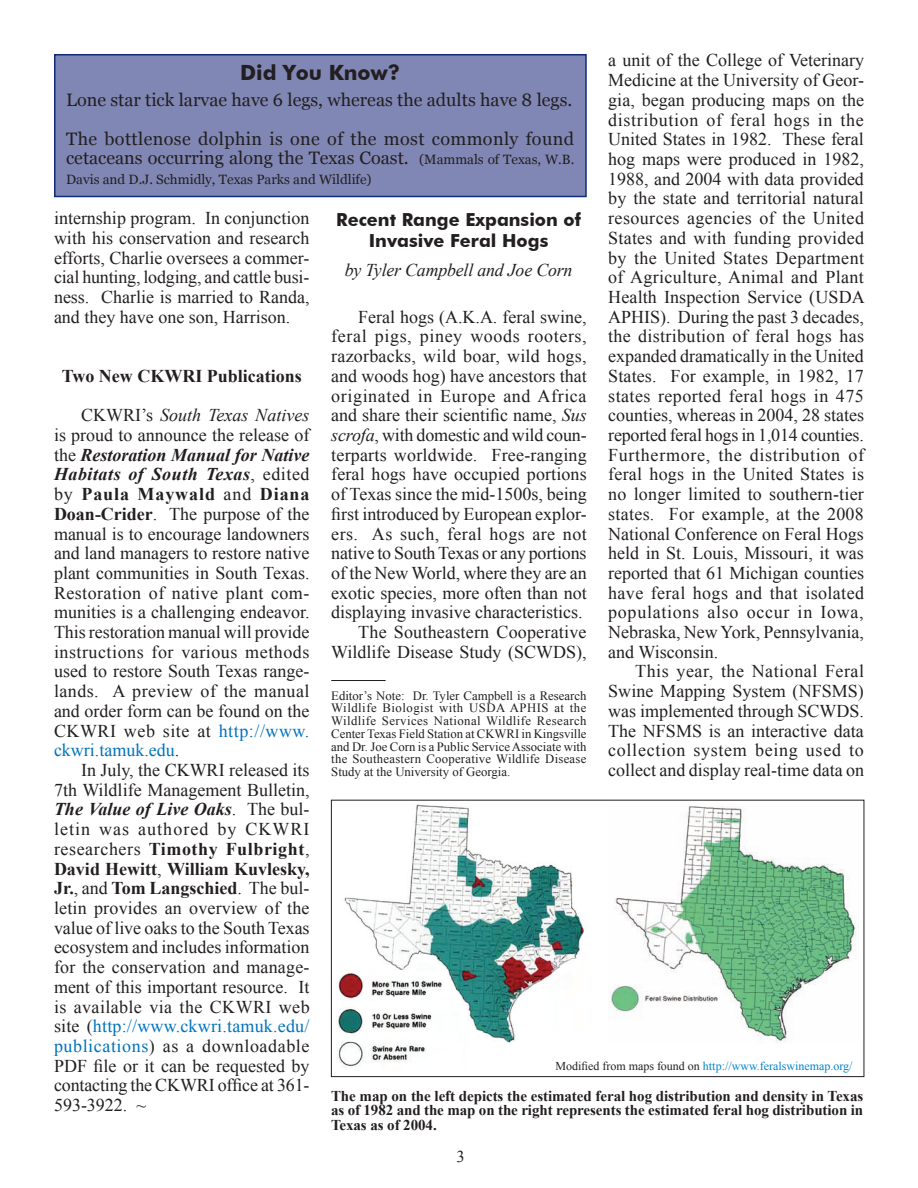
<style>
.page{position:relative;width:918px;height:1188px;background:#fff}
.page>*{position:absolute;margin:0;border:0;box-sizing:border-box;transform-origin:0 0}
.t1{font:700 21px "Futura BT";color:#231f20}
.t2{font:18px/19.6px "Times New Roman";color:#231f20;text-align:justify}
.t3{font:18px/19.5px "Georgia";letter-spacing:.02em;color:#231f20}
.t4{font:18px "Georgia";color:#231f20}
.t5{font:700 18px/21px "Futura BT";color:#231f20;text-align:center}
.t6{font:italic 18px "Times New Roman";letter-spacing:-.01em;color:#231f20}
.t7{font:700 18px "Times New Roman";color:#231f20}
.t8{font:16.5px "Times New Roman";color:#231f20}
.t9{font:700 15px/14.2px "Times New Roman";letter-spacing:-.005em;color:#231f20;text-align:justify}
.t10{font:13.5px "Georgia";color:#231f20}
.t11{font:12.75px/12.8px "Times New Roman";color:#231f20;text-align:justify}
.t12{font:12px "Times New Roman";color:#0084ca}
.s1{font-size:13.5px}
.s2{font-style:italic}
.s3{font-weight:700;font-style:italic}
.s4{font-weight:700}
.s5{color:#0072bc}
.s6{color:#231f20}
</style>
<div class="page">
<div style="left:54px;top:54px;width:533px;height:143px;background:#8187b4;border:2px solid #0e2c75"></div>
<hr style="left:331px;top:680px;width:55px;height:1px;background:#231f20">
<img style="left:337px;top:804px;width:247px;height:264px">
<img style="left:608px;top:806px;width:250px;height:237px">
<div style="left:331px;top:800px;width:533px;height:277px;border:1px solid #231f20"></div>
<p class="t2" style="left:608px;top:50px;width:258px">a unit of the College of Veterinary Medicine at the University of Geor&shy;gia, began producing maps on the distribution of feral hogs in the United States in 1982. These feral hog maps were produced in 1982, 1988, and 2004 with data provided by the state and territorial natural resources agencies of the United States and with funding provided by the United States Department of Agriculture, Animal and Plant Health Inspection Service (USDA APHIS). During the past 3 decades, the distribution of feral hogs has expanded dramatically in the United States. For example, in 1982, 17 states reported feral hogs in 475 counties, whereas in 2004, 28 states reported feral hogs in 1,014 counties.<br>Furthermore, the distribution of feral hogs in the United States is no longer limited to southern-tier states. For example, at the 2008<br>National Conference on Feral Hogs held in St. Louis, Missouri, it was reported that 61 Michigan counties have feral hogs and that isolated populations also occur in Iowa, Nebraska, New York, Pennsylvania, and Wisconsin.</p>
<p class="t2" style="left:608px;top:661px;width:257px;text-indent:27px">This year, the National Feral Swine Mapping System (NFSMS) was implemented through SCWDS.<br>The NFSMS is an interactive data collection system being used to collect and display real-time data on</p>
<p class="t1" style="left:240px;top:60px;width:162px">Did You Know?</p>
<p class="t4" style="left:66px;top:90px;width:508px">Lone star tick larvae have 6 legs, whereas the adults have 8 legs.</p>
<p class="t3" style="left:66px;top:129px;width:510px">The bottlenose dolphin is one of the most commonly found cetaceans occurring along the Texas Coast. <span class="s1">(Mammals of Texas, W.B.</span></p>
<p class="t10" style="left:66px;top:172px;width:307px">Davis and D.J. Schmidly, Texas Parks and Wildlife)</p>
<p class="t2" style="left:54px;top:208px;width:257px">internship program. In conjunction with his conservation and research efforts, Charlie oversees a commer&shy;cial hunting, lodging, and cattle busi&shy;ness. Charlie is married to Randa, and they have one son, Harrison.</p>
<p class="t5" style="left:336px;top:209px;width:246px">Recent Range Expansion of<br>Invasive Feral Hogs</p>
<p class="t6" style="left:345px;top:260px;width:229px">by Tyler Campbell and Joe Corn</p>
<p class="t2" style="left:331px;top:307px;width:257px;text-indent:27px">Feral hogs (A.K.A. feral swine, feral pigs, piney woods rooters, razorbacks, wild boar, wild hogs, and woods hog) have ancestors that originated in Europe and Africa and share their scientific name, <span class="s2">Sus scrofa</span>, with domestic and wild coun&shy;terparts worldwide. Free-ranging feral hogs have occupied portions of Texas since the mid-1500s, being first introduced by European explor&shy;ers. As such, feral hogs are not native to South Texas or any portions of the New World, where they are an exotic species, more often than not displaying invasive characteristics.</p>
<p class="t2" style="left:331px;top:622px;width:257px;text-align:right">The Southeastern Cooperative<br>Wildlife Disease Study (SCWDS),</p>
<p class="t7" style="left:62px;top:365px;width:242px">Two New CKWRI Publications</p>
<p class="t2" style="left:54px;top:405px;width:257px;text-indent:27px">CKWRI’s <span class="s2">South Texas Natives </span>is proud to announce the release of the <span class="s3">Restoration Manual for Native Habitats of South Texas</span>, edited by <span class="s4">Paula Maywald</span> and <span class="s4">Diana Doan-Crider</span>. The purpose of the manual is to encourage landowners and land managers to restore native plant communities in South Texas.<br>Restoration of native plant com&shy;munities is a challenging endeavor.<br>This restoration manual will provide instructions for various methods used to restore South Texas range&shy;lands. A preview of the manual and order form can be found on the CKWRI web site at <span class="s5">http://www. ckwri.tamuk.edu</span>.</p>
<p class="t2" style="left:54px;top:760px;width:257px;text-indent:27px">In July, the CKWRI released its 7th Wildlife Management Bulletin, <span class="s3">The Value of Live Oaks</span>. The bul&shy;letin was authored by CKWRI researchers <span class="s4">Timothy Fulbright</span>, <span class="s4">David Hewitt</span>, <span class="s4">William Kuvlesky, Jr.</span>, and <span class="s4">Tom Langschied</span>. The bul&shy;letin provides an overview of the value of live oaks to the South Texas ecosystem and includes information for the conservation and manage&shy;ment of this important resource. It is available via the CKWRI web site (<span class="s5">http://www.ckwri.tamuk.edu/ publications</span>) as a downloadable PDF file or it can be requested by contacting the CKWRI office at 361- 593-3922. ~</p>
<p class="t11" style="left:331px;top:689px;width:257px">Editor’s Note: Dr. Tyler Campbell is a Research Wildlife Biologist with USDA APHIS at the Wildlife Services National Wildlife Research Center Texas Field Station at CKWRI in Kingsville and Dr. Joe Corn is a Public Service Associate with the Southeastern Cooperative Wildlife Disease Study at the University of Georgia.</p>
<p class="t12" style="left:555px;top:1059px;width:299px"><span class="s6">Modified from maps found on</span> http://www.feralswinemap.org/</p>
<p class="t9" style="left:331px;top:1089px;width:534px">The map on the left depicts the estimated feral hog distribution and density in Texas as of 1982 and the map on the right represents the estimated feral hog distribution in Texas as of 2004.</p>
<p class="t8" style="left:457px;top:1147px;width:10px">3</p>
</div>
